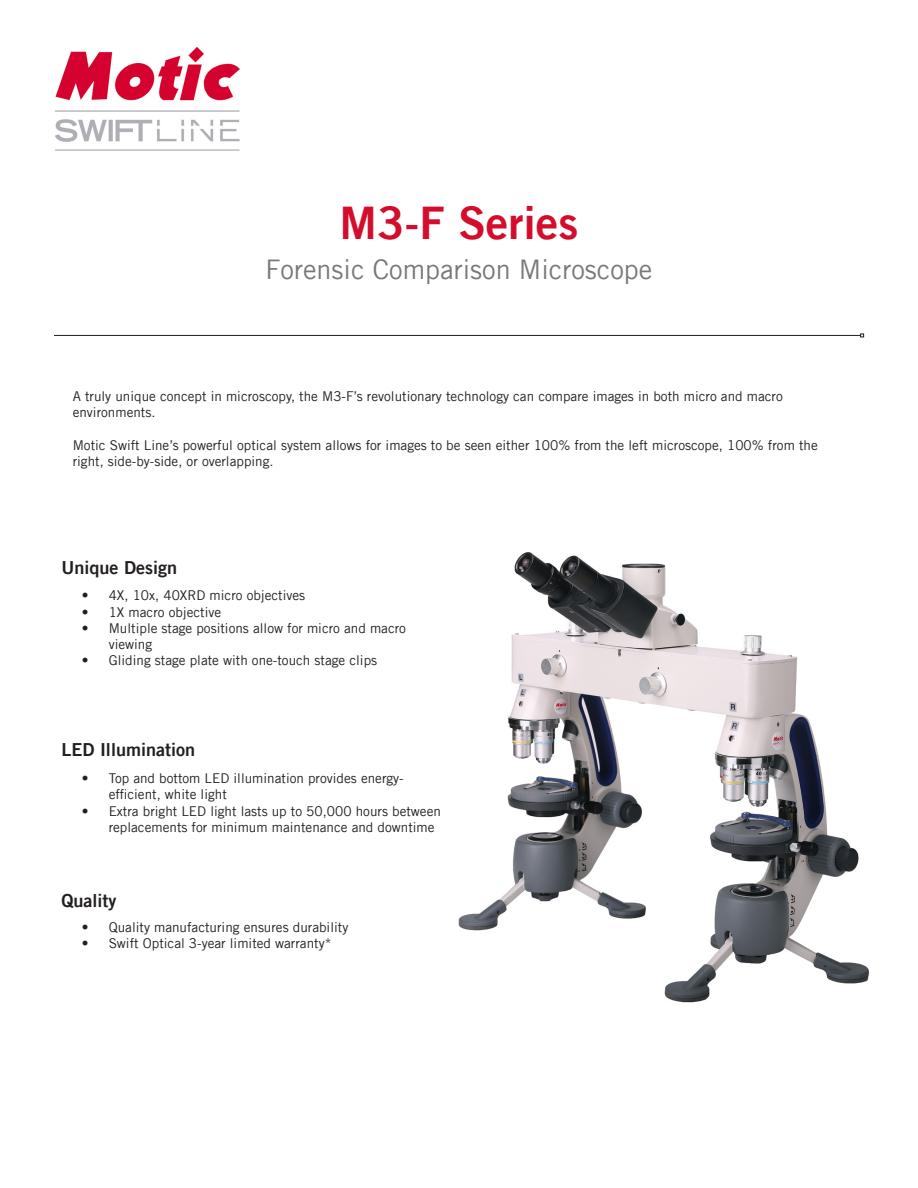
<style>
.page{position:relative;width:918px;height:1188px;background:#fff}
.page>*{position:absolute;margin:0;border:0;box-sizing:border-box;transform-origin:0 0}
.t1{font:45px "Trade Gothic LT Bold Two";color:#d30d2b}
.t2{font:27px "Trade Gothic LT";color:#76787b}
.t3{font:18px "Trade Gothic LT Bold Two";color:#231f20}
.t4{font:13.5px/16.2px "Trade Gothic LT";color:#231f20}
</style>
<div class="page">
<img style="left:458px;top:552px;width:412px;height:451px">
<img style="left:55px;top:47px;width:185px;height:104px">
<hr style="left:54px;top:335px;width:807px;height:1px;background:#231f20">
<p class="t1" style="left:340px;top:196px;width:240px">M3-F Series</p>
<p class="t2" style="left:266px;top:253px;width:388px">Forensic Comparison Microscope</p>
<p class="t4" style="left:73px;top:388px;width:712px">A truly unique concept in microscopy, the M3-F’s revolutionary technology can compare images in both micro and macro environments.</p>
<p class="t4" style="left:73px;top:437px;width:747px">Motic Swift Line’s powerful optical system allows for images to be seen either 100% from the left microscope, 100% from the right, side-by-side, or overlapping.</p>
<p class="t3" style="left:62px;top:556px;width:117px">Unique Design</p>
<p class="t4" style="left:82px;top:587px;width:225px">• 4X, 10x, 40XRD micro objectives</p>
<p class="t4" style="left:82px;top:604px;width:141px">• 1X macro objective</p>
<p class="t4" style="left:109px;top:620px;width:299px;text-indent:-27px">• Multiple stage positions allow for micro and macro viewing</p>
<p class="t4" style="left:82px;top:652px;width:297px">• Gliding stage plate with one-touch stage clips</p>
<p class="t3" style="left:62px;top:739px;width:135px">LED Illumination</p>
<p class="t4" style="left:109px;top:770px;width:297px;text-indent:-27px">• Top and bottom LED illumination provides energy&shy;efficient, white light</p>
<p class="t4" style="left:109px;top:803px;width:334px;text-indent:-27px">• Extra bright LED light lasts up to 50,000 hours between replacements for minimum maintenance and downtime</p>
<p class="t3" style="left:62px;top:889px;width:57px">Quality</p>
<p class="t4" style="left:82px;top:919px;width:268px">• Quality manufacturing ensures durability</p>
<p class="t4" style="left:82px;top:935px;width:251px">• Swift Optical 3-year limited warranty*</p>
</div>
